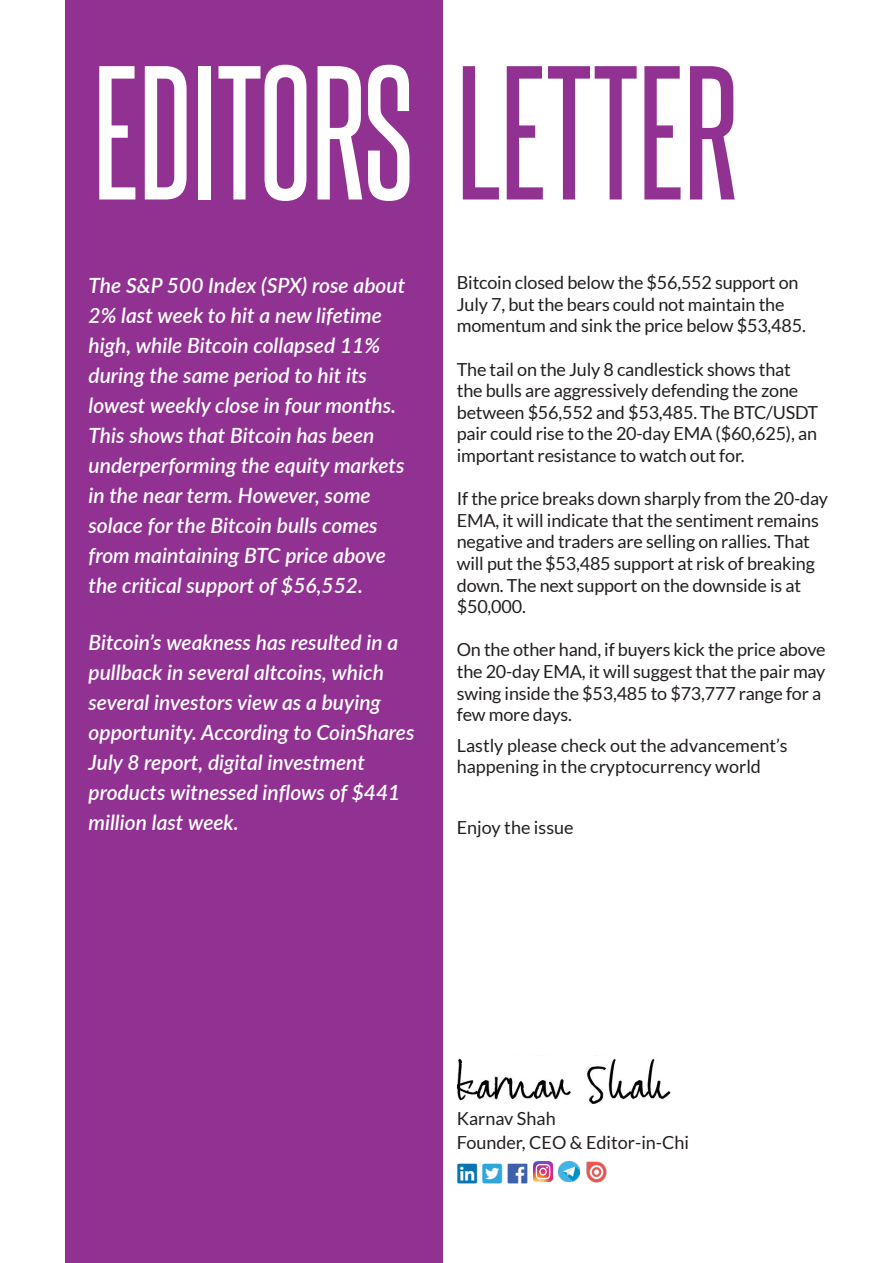
<style>
.page{position:relative;width:893px;height:1263px;background:#fff}
.page>*{position:absolute;margin:0;border:0;box-sizing:border-box;transform-origin:0 0}
.t1{font:162px "Steelfish Rg";color:#fff}
.t2{font:italic 600 21px/30px "Lato";color:#fff}
.t3{font:18px/21.6px "Lato";letter-spacing:-.01em;color:#231f20}
.s1{color:#913293}
</style>
<div class="page">
<div style="left:65px;top:0;width:377px;height:1263px;background:#913293"></div>
<img style="left:458px;top:1055px;width:212px;height:49px">
<img style="left:533px;top:1162px;width:20px;height:19px">
<img style="left:559px;top:1161px;width:20px;height:21px">
<img style="left:586px;top:1161px;width:21px;height:22px">
<p class="t1" style="left:93px;top:18px;width:646px">EDITORS <span class="s1">LETTER</span></p>
<p class="t2" style="left:89px;top:270px;width:318px">The S&amp;P 500 Index (SPX) rose about 2% last week to hit a new lifetime high, while Bitcoin collapsed 11% during the same period to hit its lowest weekly close in four months.<br>This shows that Bitcoin has been underperforming the equity markets in the near term. However, some solace for the Bitcoin bulls comes from maintaining BTC price above the critical support of $56,552.</p>
<p class="t2" style="left:89px;top:627px;width:327px">Bitcoin’s weakness has resulted in a pullback in several altcoins, which several investors view as a buying opportunity. According to CoinShares July 8 report, digital investment products witnessed inflows of $441 million last week.</p>
<p class="t3" style="left:457px;top:272px;width:350px">Bitcoin closed below the $56,552 support on<br>July 7, but the bears could not maintain the momentum and sink the price below $53,485.</p>
<p class="t3" style="left:457px;top:358px;width:363px">The tail on the July 8 candlestick shows that the bulls are aggressively defending the zone between $56,552 and $53,485. The BTC/USDT pair could rise to the 20-day EMA ($60,625), an important resistance to watch out for.</p>
<p class="t3" style="left:457px;top:488px;width:373px">If the price breaks down sharply from the 20-day EMA, it will indicate that the sentiment remains negative and traders are selling on rallies. That will put the $53,485 support at risk of breaking down. The next support on the downside is at $50,000.</p>
<p class="t3" style="left:457px;top:639px;width:370px">On the other hand, if buyers kick the price above the 20-day EMA, it will suggest that the pair may swing inside the $53,485 to $73,777 range for a few more days.</p>
<p class="t3" style="left:457px;top:734px;width:332px">Lastly please check out the advancement’s happening in the cryptocurrency world</p>
<p class="t3" style="left:457px;top:816px;width:118px">Enjoy the issue</p>
<p class="t3" style="left:457px;top:1107px;width:100px">Karnav Shah</p>
<p class="t3" style="left:457px;top:1131px;width:234px">Founder, CEO &amp; Editor-in-Chi</p>
</div>
